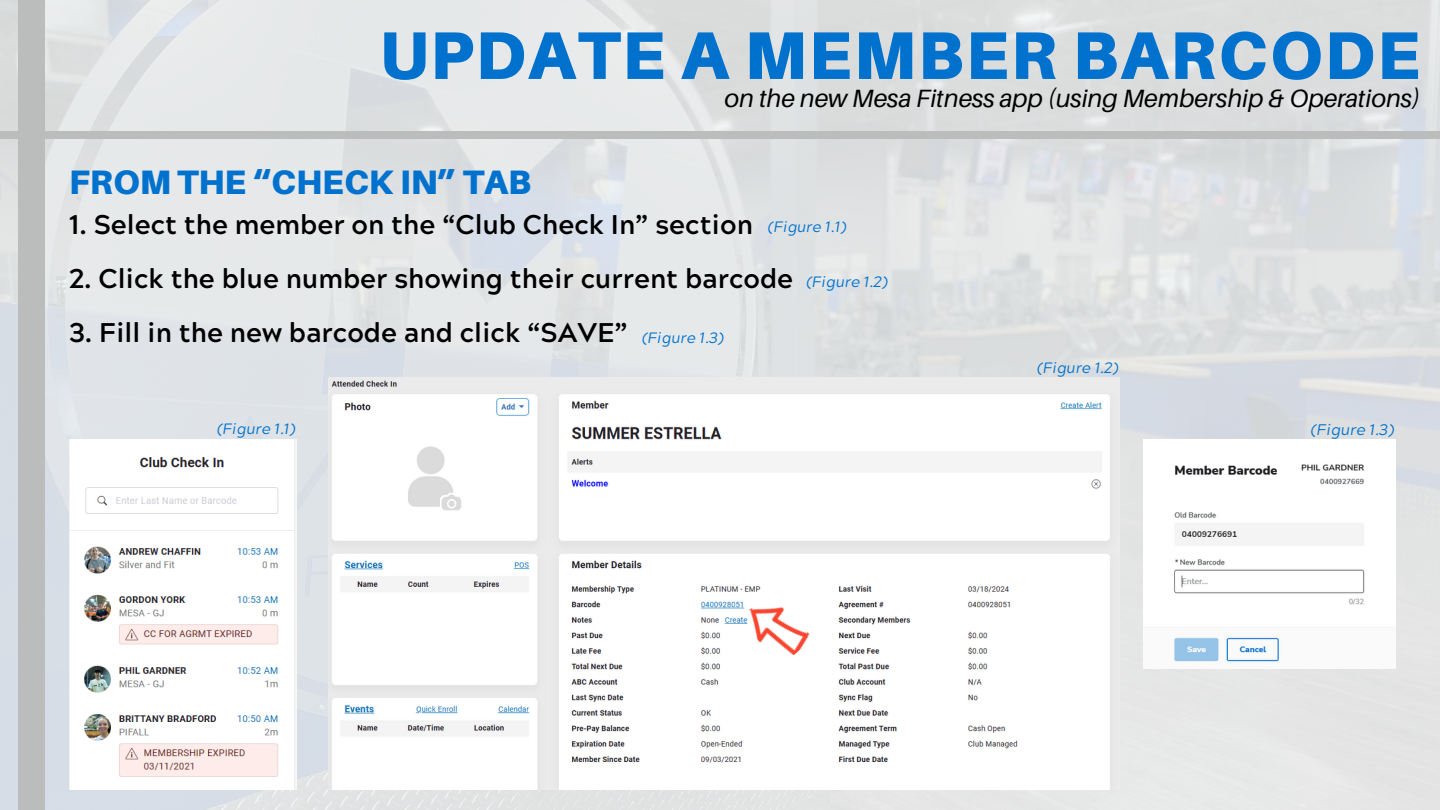
<style>
.page{position:relative;width:1440px;height:810px;background:#fff}
.page>*{position:absolute;margin:0;border:0;box-sizing:border-box;transform-origin:0 0}
.t1{font:900 67.4px "Aileron";letter-spacing:.03em;color:#0072ce}
.t2{font:900 33.9px "Aileron";color:#0072ce}
.t3{font:700 27px "Acherus Grotesque";color:#000}
.t4{font:italic 25px "Aileron";color:#000}
.t5{font:italic 15.3px "Acherus Grotesque";color:#0072ce}
.t6{font:italic 15px "Acherus Grotesque";color:#0072ce}
</style>
<div class="page">
<div style="left:18px;top:0;width:27px;height:810px;background:#bbbcbc"></div>
<div style="left:0;top:131px;width:1440px;height:8px;background:#bbbcbc"></div>
<img style="left:329px;top:378px;width:790px;height:412px">
<img style="left:739px;top:590px;width:74px;height:76px">
<img style="left:69px;top:439px;width:227px;height:351px">
<img style="left:1143px;top:463px;width:252px;height:205px">
<h4 class="t1" style="left:380px;top:14px;width:1042px">UPDATE A MEMBER BARCODE</h4>
<p class="t2" style="left:69px;top:161px;width:464px">FROM THE “CHECK IN” TAB</p>
<p class="t4" style="left:725px;top:82px;width:697px">on the new Mesa Fitness app (using Membership &amp; Operations)</p>
<p class="t3" style="left:69px;top:214px;width:685px">1. Select the member on the “Club Check In” section</p>
<p class="t3" style="left:69px;top:268px;width:726px">2. Click the blue number showing their current barcode</p>
<p class="t3" style="left:69px;top:322px;width:560px">3. Fill in the new barcode and click “SAVE”</p>
<p class="t6" style="left:768px;top:217px;width:80px">(Figure 1.1)</p>
<p class="t6" style="left:806px;top:272px;width:83px">(Figure 1.2)</p>
<p class="t6" style="left:642px;top:328px;width:83px">(Figure 1.3)</p>
<p class="t6" style="left:217px;top:419px;width:80px">(Figure 1.1)</p>
<p class="t6" style="left:1037px;top:358px;width:83px">(Figure 1.2)</p>
<p class="t5" style="left:1311px;top:420px;width:85px">(Figure 1.3)</p>
</div>
